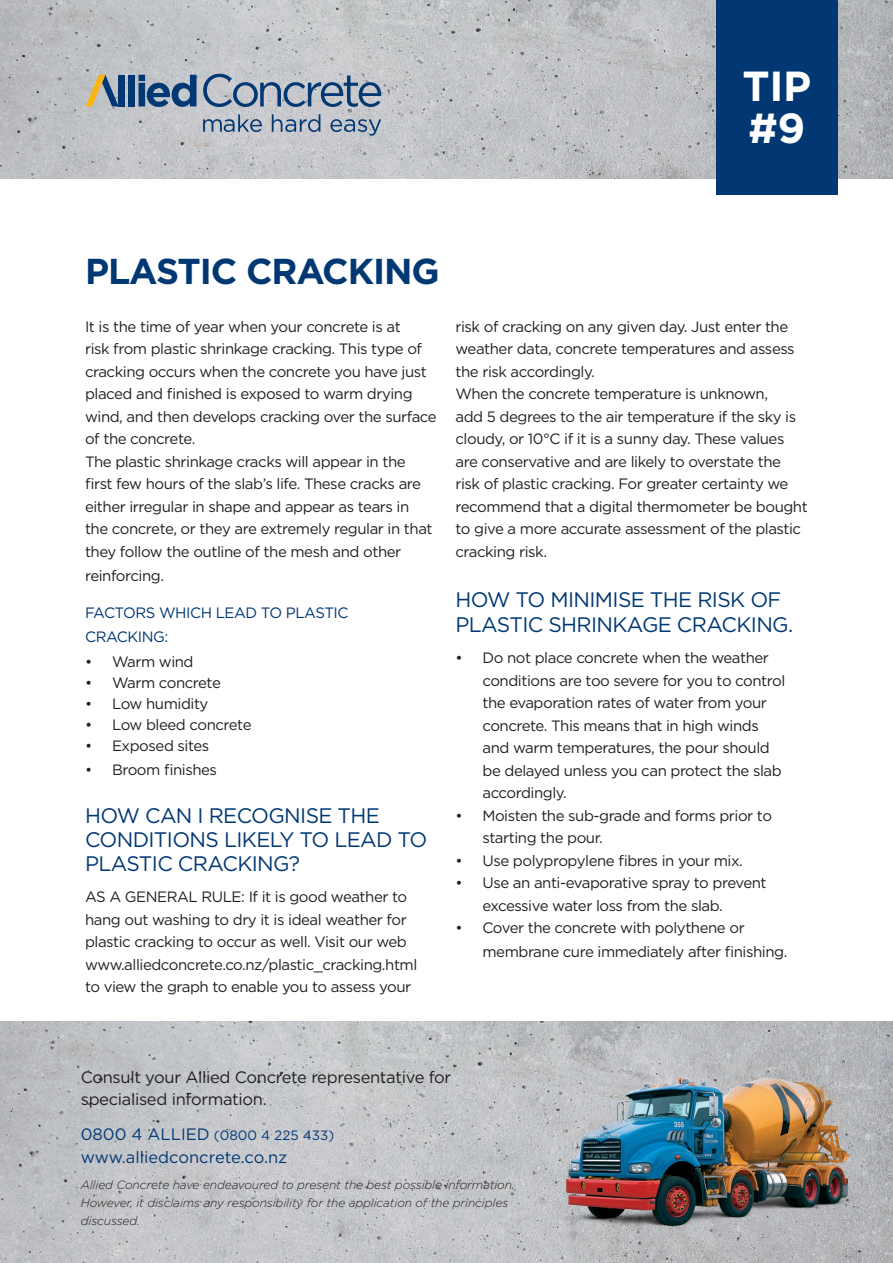
<style>
.page{position:relative;width:893px;height:1263px;background:#fff}
.page>*{position:absolute;margin:0;border:0;box-sizing:border-box;transform-origin:0 0}
.t1{font:700 42px/42px "Gotham";color:#fff}
.t2{font:700 36px "Gotham";letter-spacing:-.03em;color:#013874}
.t3{font:21px/24px "Gotham";letter-spacing:-.03em;color:#013874}
.t4{font:16.5px/22.5px "Gotham";letter-spacing:-.02em;color:#231f20}
.t5{font:16.5px "Gotham";color:#013874}
.t6{font:15px/22.5px "Gotham";letter-spacing:-.03em;color:#231f20}
.t7{font:15px/24px "Gotham";letter-spacing:-.03em;color:#013874}
.t8{font:13.5px "Gotham";color:#013874}
.t9{font:italic 300 12px/18px "Gotham";letter-spacing:-.01em;color:#231f20}
.s1{font-size:16.5px}
</style>
<div class="page">
<img style="left:0;top:1021px;width:893px;height:242px">
<img style="left:0;top:0;width:893px;height:179px">
<svg style="left:86px;top:75px;width:33px;height:31px"></svg>
<div style="left:119px;top:75px;width:6px;height:31px;background:#013874"></div>
<div style="left:129px;top:75px;width:6px;height:31px;background:#013874"></div>
<svg style="left:138px;top:75px;width:59px;height:32px;background:#5a799b"></svg>
<svg style="left:203px;top:74px;width:178px;height:33px;background:#90a0b3"></svg>
<svg style="left:203px;top:114px;width:178px;height:22px;background:#a1acbb"></svg>
<img style="left:551px;top:1076px;width:309px;height:151px">
<div style="left:716px;top:0;width:122px;height:195px;background:#013874"></div>
<p class="t1" style="left:742px;top:65px;width:70px">TIP #9</p>
<p class="t2" style="left:85px;top:247px;width:356px">PLASTIC CRACKING</p>
<p class="t6" style="left:85px;top:315px;width:353px">It is the time of year when your concrete is at<br>risk from plastic shrinkage cracking. This type of cracking occurs when the concrete you have just placed and finished is exposed to warm drying wind, and then develops cracking over the surface of the concrete.</p>
<p class="t6" style="left:85px;top:450px;width:349px">The plastic shrinkage cracks will appear in the first few hours of the slab’s life. These cracks are either irregular in shape and appear as tears in the concrete, or they are extremely regular in that they follow the outline of the mesh and other</p>
<p class="t6" style="left:85px;top:564px;width:81px">reinforcing.</p>
<p class="t7" style="left:85px;top:600px;width:265px">FACTORS WHICH LEAD TO PLASTIC<br>CRACKING:</p>
<p class="t6" style="left:85px;top:650px;width:110px">• Warm wind</p>
<p class="t6" style="left:85px;top:671px;width:137px">• Warm concrete</p>
<p class="t6" style="left:85px;top:692px;width:125px">• Low humidity</p>
<p class="t6" style="left:85px;top:713px;width:168px">• Low bleed concrete</p>
<p class="t6" style="left:85px;top:734px;width:126px">• Exposed sites</p>
<p class="t6" style="left:85px;top:758px;width:134px">• Broom finishes</p>
<p class="t3" style="left:85px;top:803px;width:344px">HOW CAN I RECOGNISE THE<br>CONDITIONS LIKELY TO LEAD TO<br>PLASTIC CRACKING?</p>
<p class="t6" style="left:85px;top:885px;width:334px">AS A GENERAL RULE: If it is good weather to hang out washing to dry it is ideal weather for plastic cracking to occur as well. Visit our web www.alliedconcrete.co.nz/plastic_cracking.html to view the graph to enable you to assess your</p>
<p class="t6" style="left:455px;top:315px;width:341px">risk of cracking on any given day. Just enter the weather data, concrete temperatures and assess the risk accordingly.</p>
<p class="t6" style="left:455px;top:383px;width:354px">When the concrete temperature is unknown,<br>add 5 degrees to the air temperature if the sky is cloudy, or 10°C if it is a sunny day. These values are conservative and are likely to overstate the risk of plastic cracking. For greater certainty we recommend that a digital thermometer be bought to give a more accurate assessment of the plastic cracking risk.</p>
<p class="t3" style="left:455px;top:586px;width:339px;line-height:25.5px">HOW TO MINIMISE THE RISK OF<br>PLASTIC SHRINKAGE CRACKING.</p>
<p class="t6" style="left:482px;top:646px;width:304px;text-indent:-27px">• Do not place concrete when the weather conditions are too severe for you to control the evaporation rates of water from your concrete. This means that in high winds and warm temperatures, the pour should be delayed unless you can protect the slab accordingly.</p>
<p class="t6" style="left:482px;top:804px;width:291px;text-indent:-27px">• Moisten the sub-grade and forms prior to starting the pour.</p>
<p class="t6" style="left:455px;top:849px;width:289px">• Use polypropylene fibres in your mix.</p>
<p class="t6" style="left:482px;top:871px;width:286px;text-indent:-27px">• Use an anti-evaporative spray to prevent excessive water loss from the slab.</p>
<p class="t6" style="left:482px;top:915px;width:306px;line-height:24px;text-indent:-27px">• Cover the concrete with polythene or membrane cure immediately after finishing.</p>
<p class="t4" style="left:81px;top:1065px;width:372px">Consult your Allied Concrete representative for specialised information.</p>
<p class="t8" style="left:81px;top:1127px;width:255px"><span class="s1">0800 4 ALLIED</span> (0800 4 225 433)</p>
<p class="t5" style="left:81px;top:1146px;width:208px">www.alliedconcrete.co.nz</p>
<p class="t9" style="left:81px;top:1176px;width:435px">Allied Concrete have endeavoured to present the best possible information.<br>However, it disclaims any responsibility for the application of the principles discussed.</p>
</div>
